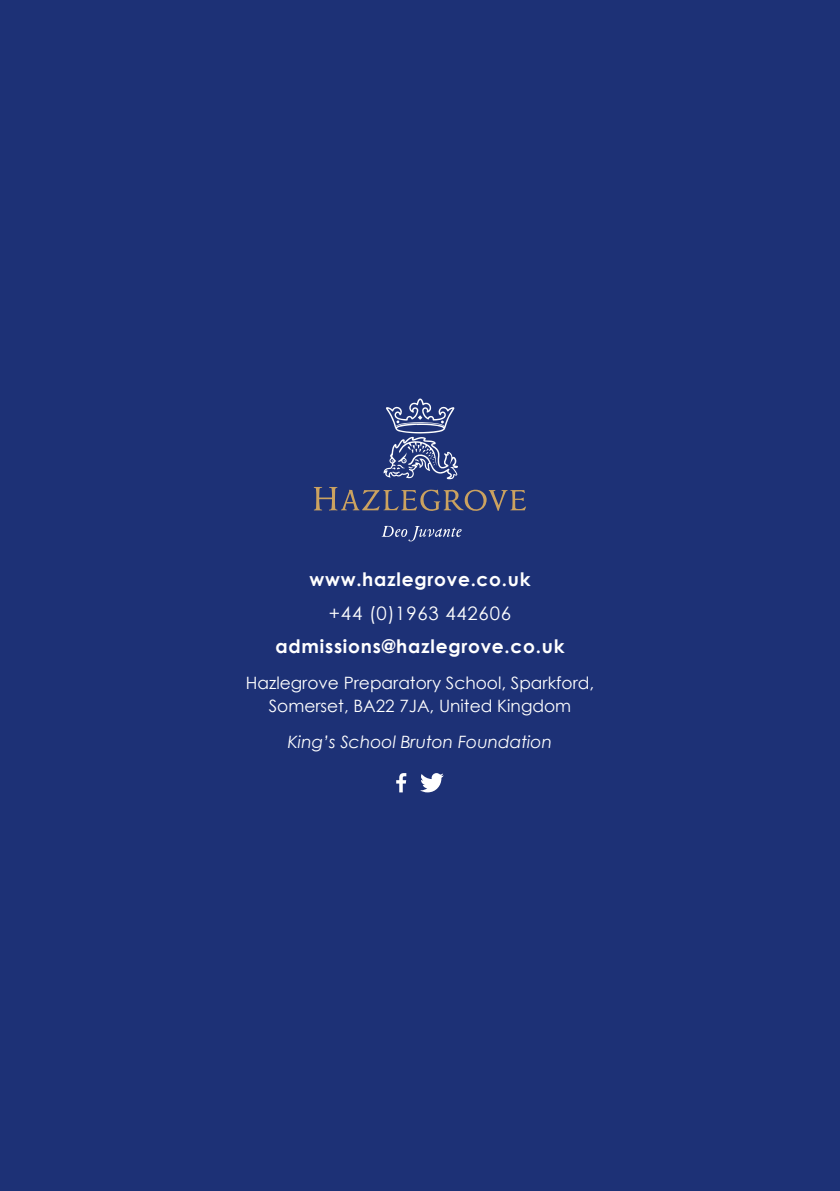
<style>
.page{position:relative;width:840px;height:1191px;background:#fff}
.page>*{position:absolute;margin:0;border:0;box-sizing:border-box;transform-origin:0 0}
.t1{font:700 18.6px "Century Gothic";letter-spacing:.04em;color:#fff}
.t2{font:18.6px "Century Gothic";letter-spacing:.04em;color:#fff}
.t3{font:17px/23.8px "Century Gothic";color:#fff;text-align:center}
.t4{font:italic 17px "Century Gothic";color:#fff}
</style>
<div class="page">
<div style="left:0;top:0;width:839px;height:1191px;background:#1d3176"></div>
<svg style="left:396px;top:773px;width:10px;height:19px"></svg>
<svg style="left:420px;top:773px;width:23px;height:19px"></svg>
<svg style="left:313px;top:487px;width:213px;height:24px"></svg>
<svg style="left:381px;top:526px;width:80px;height:15px"></svg>
<svg style="left:383px;top:398px;width:75px;height:81px"></svg>
<p class="t1" style="left:309px;top:565px;width:222px">www.hazlegrove.co.uk</p>
<p class="t2" style="left:329px;top:600px;width:183px">+44 (0)1963 442606</p>
<p class="t1" style="left:275px;top:632px;width:290px">admissions@hazlegrove.co.uk</p>
<p class="t3" style="left:246px;top:670px;width:349px">Hazlegrove Preparatory School, Sparkford,<br>Somerset, BA22 7JA, United Kingdom</p>
<p class="t4" style="left:288px;top:729px;width:265px">King’s School Bruton Foundation</p>
</div>
